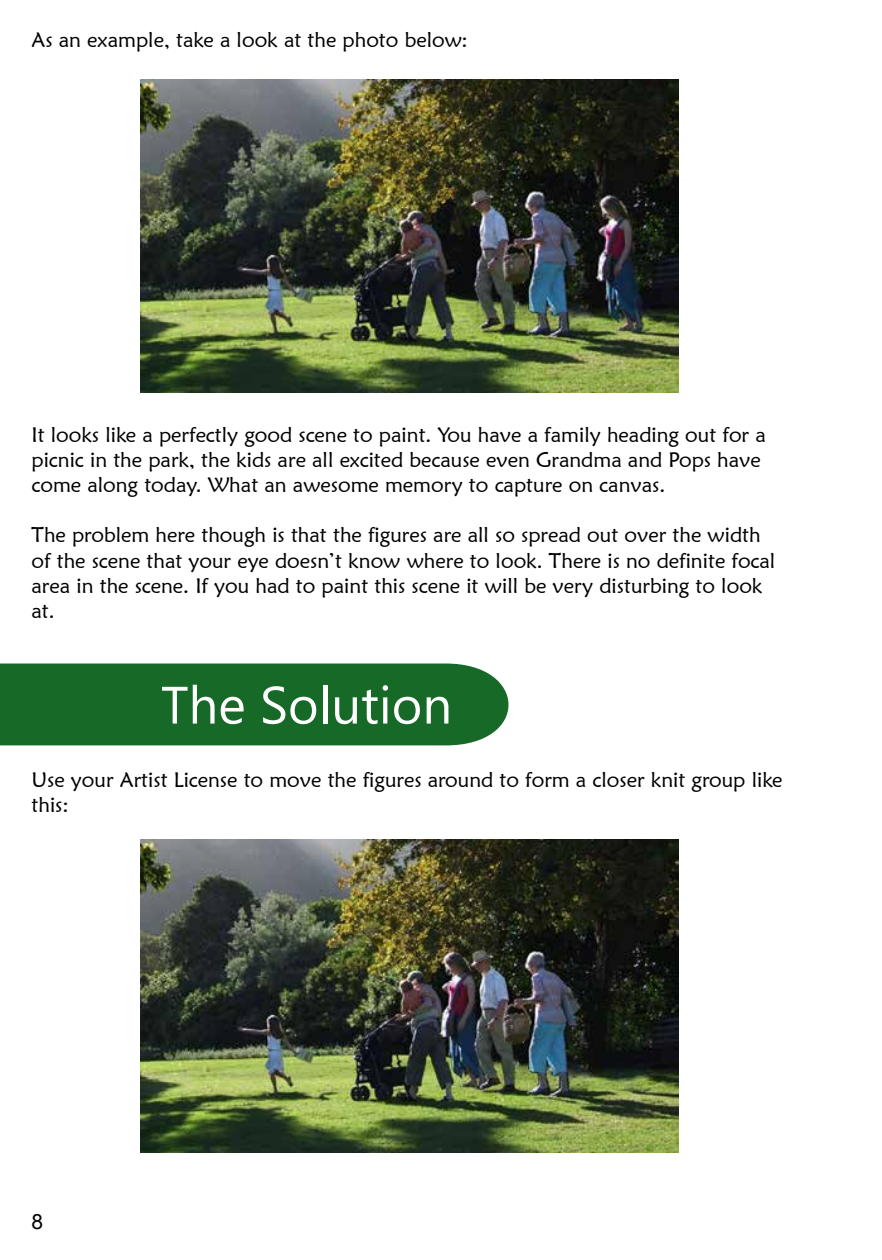
<style>
.page{position:relative;width:882px;height:1260px;background:#fff}
.page>*{position:absolute;margin:0;border:0;box-sizing:border-box;transform-origin:0 0}
.t1{font:52.5px "Khmer UI";color:#fff}
.t2{font:21px/25.2px "Maiandra GD";color:#000}
.t3{font:21px "Arial";color:#000}
</style>
<div class="page">
<div style="left:0;top:664px;width:509px;height:81px;background:#176928"></div>
<img style="left:140px;top:80px;width:539px;height:312px">
<img style="left:140px;top:840px;width:539px;height:312px">
<p class="t2" style="left:32px;top:27px;width:438px">As an example, take a look at the photo below:</p>
<p class="t2" style="left:32px;top:421px;width:736px">It looks like a perfectly good scene to paint. You have a family heading out for a picnic in the park, the kids are all excited because even Grandma and Pops have come along today. What an awesome memory to capture on canvas.</p>
<p class="t2" style="left:32px;top:522px;width:745px">The problem here though is that the figures are all so spread out over the width of the scene that your eye doesn’t know where to look. There is no definite focal area in the scene. If you had to paint this scene it will be very disturbing to look at.</p>
<h1 class="t1" style="left:161px;top:675px;width:293px">The Solution</h1>
<p class="t2" style="left:32px;top:766px;width:753px">Use your Artist License to move the figures around to form a closer knit group like this:</p>
<p class="t3" style="left:32px;top:1207px;width:13px">8</p>
</div>
